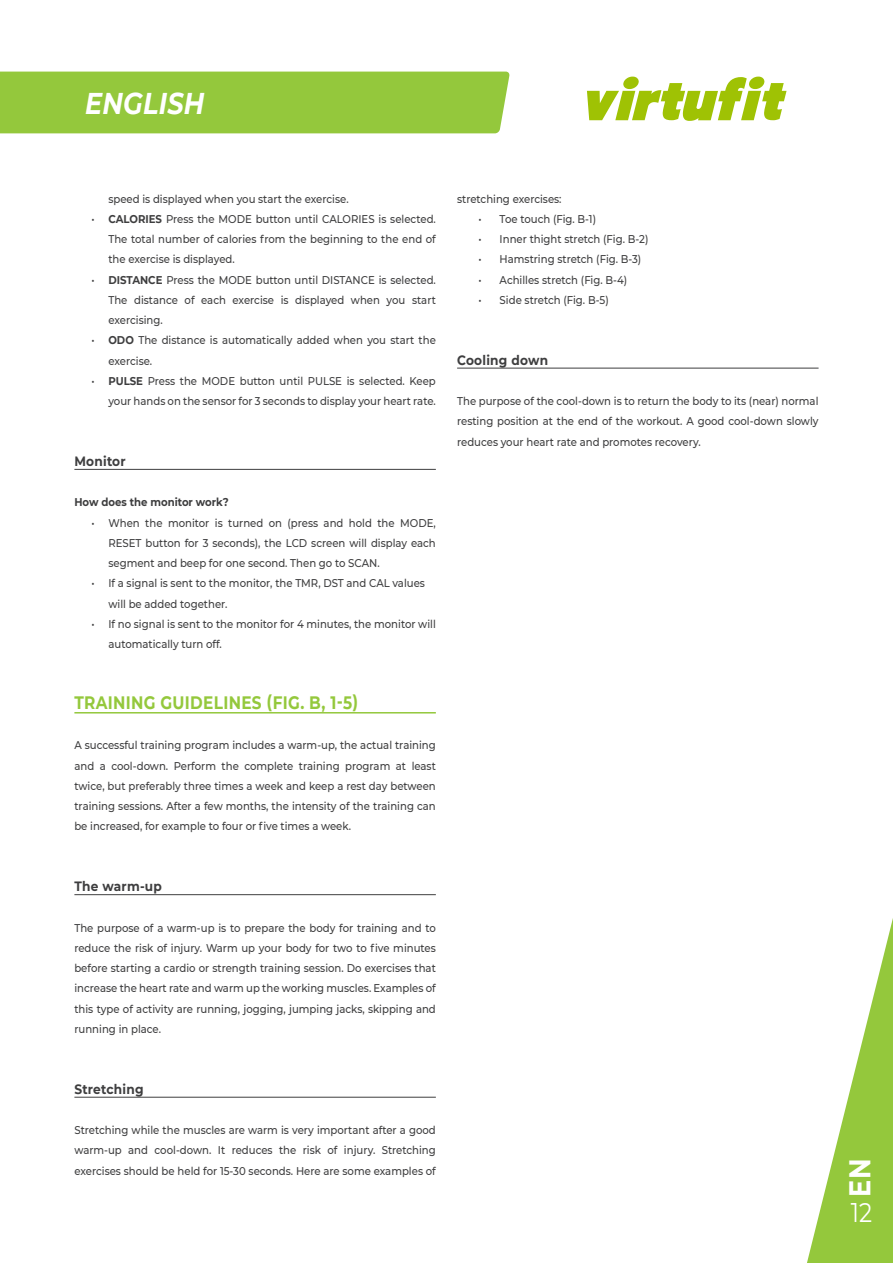
<style>
.page{position:relative;width:893px;height:1263px;background:#fff}
.page>*{position:absolute;margin:0;border:0;box-sizing:border-box;transform-origin:0 0}
.t1{font:italic 700 30px "Montserrat";letter-spacing:.01em;color:#fff;scale:.85 1}
.t2{font:700 30px "Montserrat";color:#fff;scale:.85 1}
.t3{font:27px "Montserrat";color:#fff;scale:.85 1}
.t4{font:700 18px "Montserrat";letter-spacing:.02em;color:#94c83c;scale:.85 1}
.t5{font:700 13.5px "Montserrat";letter-spacing:.02em;color:#3e3e3f;scale:.9 1}
.t6{font:500 11.25px/20.2px "Montserrat";color:#3e3e3f;text-align:justify;scale:.9 1}
.t7{font:700 11.25px "Montserrat";color:#3e3e3f;scale:.9 1}
.s1{font-weight:700}
</style>
<div class="page">
<div style="left:0;top:72px;width:510px;height:61px;background:#94c83c"></div>
<svg style="left:587px;top:77px;width:199px;height:44px"></svg>
<svg style="left:807px;top:918px;width:86px;height:345px"></svg>
<hr style="left:457px;top:368px;width:362px;height:1px;background:#3e3e3f">
<hr style="left:74px;top:469px;width:362px;height:1px;background:#3e3e3f">
<hr style="left:74px;top:712px;width:362px;height:1px;background:#94c83c">
<hr style="left:74px;top:894px;width:362px;height:1px;background:#3e3e3f">
<hr style="left:74px;top:1097px;width:362px;height:1px;background:#3e3e3f">
<h1 class="t1" style="left:85px;top:86px;width:142px">ENGLISH</h1>
<p class="t6" style="left:108px;top:189px;width:268px">speed is displayed when you start the exercise.</p>
<p class="t6" style="left:108px;top:209px;width:365px;text-indent:-17px">• <span class="s1">CALORIES</span> Press the MODE button until CALORIES is selected.<br>The total number of calories from the beginning to the end of the exercise is displayed.</p>
<p class="t6" style="left:108px;top:270px;width:365px;text-indent:-17px">• <span class="s1">DISTANCE</span> Press the MODE button until DISTANCE is selected.<br>The distance of each exercise is displayed when you start exercising.</p>
<p class="t6" style="left:108px;top:330px;width:365px;text-indent:-17px">• <span class="s1">ODO</span> The distance is automatically added when you start the exercise.</p>
<p class="t6" style="left:91px;top:371px;width:384px;text-align:right">• <span class="s1">PULSE</span> Press the MODE button until PULSE is selected. Keep your hands on the sensor for 3 seconds to display your heart rate.</p>
<p class="t5" style="left:74px;top:454px;width:59px">Monitor</p>
<p class="t7" style="left:74px;top:496px;width:173px">How does the monitor work?</p>
<p class="t6" style="left:108px;top:513px;width:365px;text-indent:-17px">• When the monitor is turned on (press and hold the MODE, RESET button for 3 seconds), the LCD screen will display each segment and beep for one second. Then go to SCAN.</p>
<p class="t6" style="left:108px;top:573px;width:353px;text-indent:-17px">• If a signal is sent to the monitor, the TMR, DST and CAL values will be added together.</p>
<p class="t6" style="left:108px;top:614px;width:365px;text-indent:-17px">• If no signal is sent to the monitor for 4 minutes, the monitor will automatically turn off.</p>
<h3 class="t4" style="left:74px;top:689px;width:336px">TRAINING GUIDELINES (FIG. B, 1-5)</h3>
<p class="t6" style="left:74px;top:735px;width:403px">A successful training program includes a warm-up, the actual training and a cool-down. Perform the complete training program at least twice, but preferably three times a week and keep a rest day between training sessions. After a few months, the intensity of the training can be increased, for example to four or five times a week.</p>
<p class="t5" style="left:74px;top:879px;width:99px">The warm-up</p>
<p class="t6" style="left:74px;top:918px;width:403px">The purpose of a warm-up is to prepare the body for training and to reduce the risk of injury. Warm up your body for two to five minutes before starting a cardio or strength training session. Do exercises that increase the heart rate and warm up the working muscles. Examples of this type of activity are running, jogging, jumping jacks, skipping and running in place.</p>
<p class="t5" style="left:74px;top:1081px;width:78px">Stretching</p>
<p class="t6" style="left:74px;top:1120px;width:403px">Stretching while the muscles are warm is very important after a good warm-up and cool-down. It reduces the risk of injury. Stretching exercises should be held for 15-30 seconds. Here are some examples of</p>
<p class="t6" style="left:457px;top:189px;width:118px">stretching exercises:</p>
<p class="t6" style="left:478px;top:209px;width:132px">• Toe touch (Fig. B-1)</p>
<p class="t6" style="left:478px;top:229px;width:190px">• Inner thight stretch (Fig. B-2)</p>
<p class="t6" style="left:478px;top:249px;width:183px">• Hamstring stretch (Fig. B-3)</p>
<p class="t6" style="left:478px;top:270px;width:167px">• Achilles stretch (Fig. B-4)</p>
<p class="t6" style="left:478px;top:290px;width:146px">• Side stretch (Fig. B-5)</p>
<p class="t5" style="left:457px;top:352px;width:103px">Cooling down</p>
<p class="t6" style="left:457px;top:391px;width:403px">The purpose of the cool-down is to return the body to its (near) normal resting position at the end of the workout. A good cool-down slowly reduces your heart rate and promotes recovery.</p>
<h1 class="t2" style="left:843px;top:1197px;width:47px;rotate:-90deg">EN</h1>
<h2 class="t3" style="left:851px;top:1197px;width:27px">12</h2>
</div>
